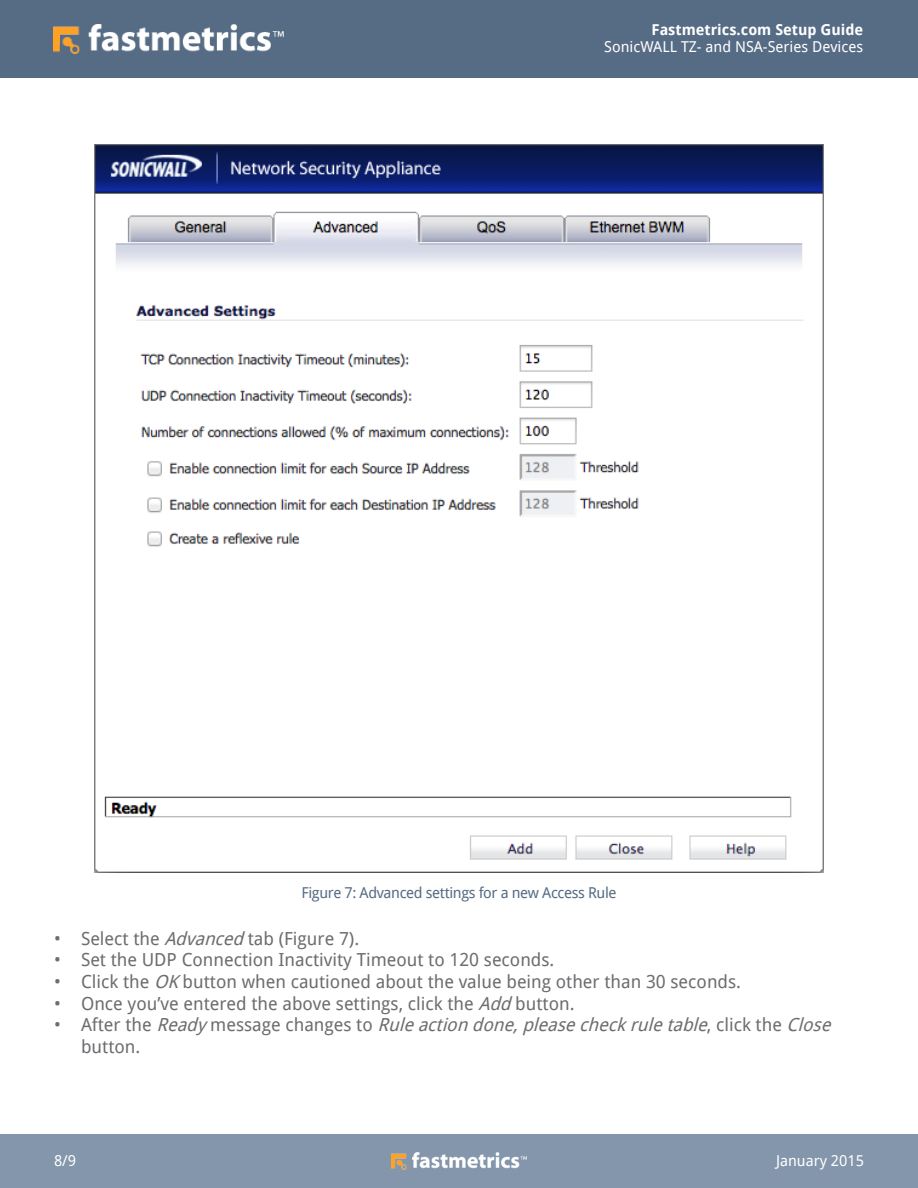
<style>
.page{position:relative;width:918px;height:1188px;background:#fff}
.page>*{position:absolute;margin:0;border:0;box-sizing:border-box;transform-origin:0 0}
.t1{font:18px "Droid Sans";color:#6c6d70}
.t2{font:italic 18px/21.6px "Droid Sans";color:#6c6d70}
.t3{font:15px "Droid Sans";color:#fff}
.t4{font:15px "Droid Sans";letter-spacing:-.025em;color:#566c85}
.t5{font:700 15px "Droid Sans";color:#fff}
.s1{font-style:italic}
.s2{font-style:normal}
</style>
<div class="page">
<div style="left:0;top:0;width:918px;height:78px;background:#566c85"></div>
<img style="left:53px;top:24px;width:231px;height:30px">
<img style="left:94px;top:144px;width:730px;height:729px">
<div style="left:0;top:1134px;width:918px;height:54px;background:#8396ac"></div>
<img style="left:391px;top:1152px;width:136px;height:18px">
<p class="t5" style="left:651px;top:21px;width:213px">Fastmetrics.com Setup Guide</p>
<p class="t3" style="left:604px;top:38px;width:261px">SonicWALL TZ- and NSA-Series Devices</p>
<p class="t4" style="left:301px;top:884px;width:317px">Figure 7: Advanced settings for a new Access Rule</p>
<p class="t1" style="left:54px;top:928px;width:307px">• Select the <span class="s1">Advanced</span> tab (Figure 7).</p>
<p class="t1" style="left:54px;top:950px;width:502px">• Set the UDP Connection Inactivity Timeout to 120 seconds.</p>
<p class="t1" style="left:54px;top:971px;width:689px">• Click the <span class="s1">OK</span>button when cautioned about the value being other than 30 seconds.</p>
<p class="t1" style="left:54px;top:993px;width:522px">• Once you’ve entered the above settings, click the <span class="s1">Add</span> button.</p>
<p class="t2" style="left:81px;top:1014px;width:756px;text-indent:-27px"><span class="s2">• Aft e r t h e</span> Ready <span class="s2">m e s s a g e c h a n g e s t o</span> Ruleaction done,pleasecheckruletable<span class="s2">, c l i c k t h e</span> Close <span class="s2">button.</span></p>
<p class="t3" style="left:54px;top:1152px;width:24px">8/9</p>
<p class="t3" style="left:776px;top:1152px;width:89px">January 2015</p>
</div>
